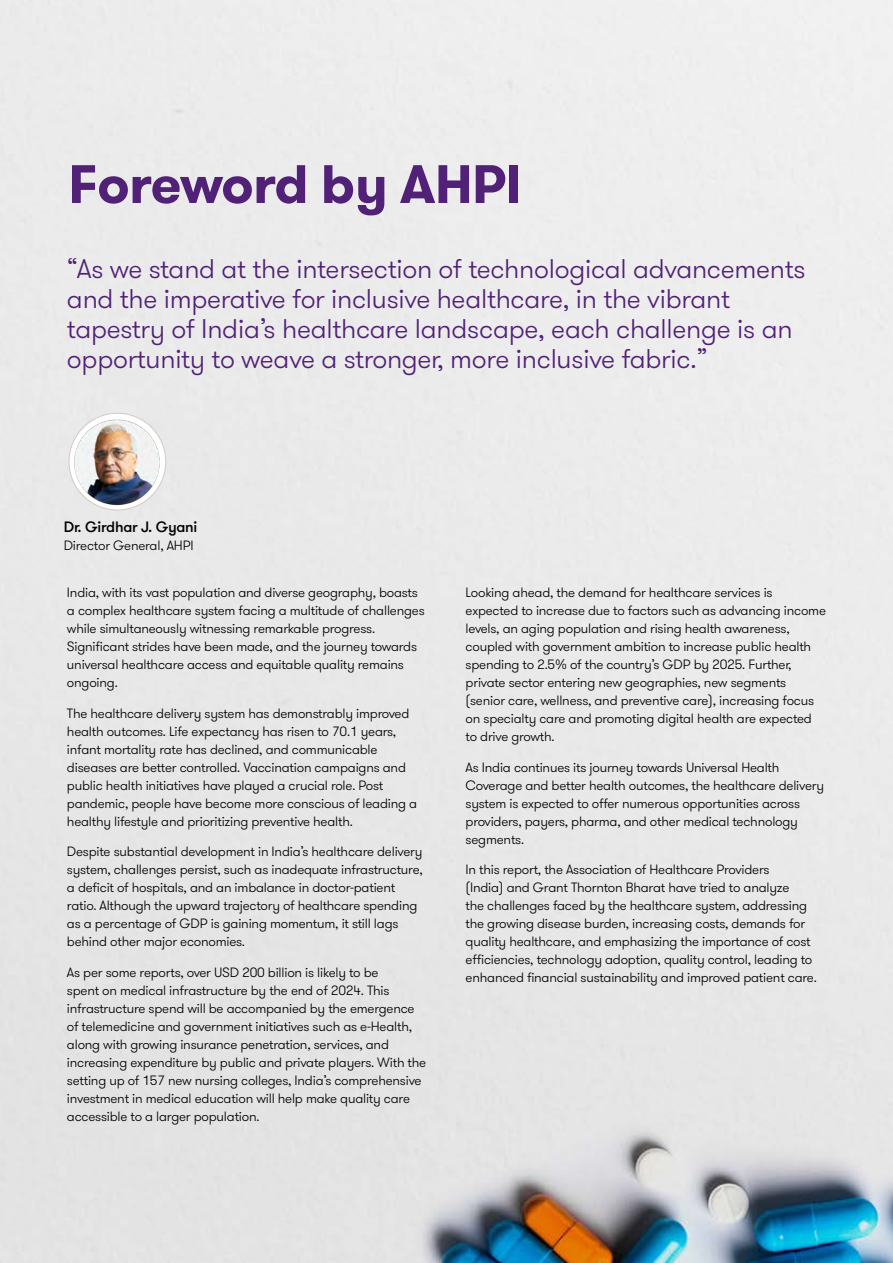
<style>
.page{position:relative;width:893px;height:1263px;background:#e9e9e9}
.page>*{position:absolute;margin:0;border:0;box-sizing:border-box;transform-origin:0 0}
.t1{font:700 54px "GT Walsheim Pro";letter-spacing:-.01em;color:#512178}
.t2{font:300 27px/30px "GT Walsheim Pro";letter-spacing:-.01em;color:#512178}
.t3{font:500 15px "GT Walsheim Pro";letter-spacing:-.015em;color:#000}
.t4{font:300 13.5px/18px "GT Walsheim Pro";letter-spacing:-.015em;color:#000}
</style>
<div class="page">
<svg style="left:69px;top:413px;width:97px;height:97px"></svg>
<img style="left:74px;top:418px;width:87px;height:87px">
<h1 class="t1" style="left:68px;top:149px;width:455px">Foreword by AHPI</h1>
<p class="t2" style="left:67px;top:254px;width:740px">“As we stand at the intersection of technological advancements and the imperative for inclusive healthcare, in the vibrant tapestry of India’s healthcare landscape, each challenge is an opportunity to weave a stronger, more inclusive fabric.”</p>
<p class="t3" style="left:64px;top:517px;width:135px">Dr. Girdhar J. Gyani</p>
<p class="t4" style="left:64px;top:536px;width:131px">Director General, AHPI</p>
<p class="t4" style="left:67px;top:584px;width:359px">India, with its vast population and diverse geography, boasts a complex healthcare system facing a multitude of challenges while simultaneously witnessing remarkable progress.<br>Significant strides have been made, and the journey towards universal healthcare access and equitable quality remains ongoing.</p>
<p class="t4" style="left:67px;top:704px;width:352px">The healthcare delivery system has demonstrably improved health outcomes. Life expectancy has risen to 70.1 years, infant mortality rate has declined, and communicable diseases are better controlled. Vaccination campaigns and public health initiatives have played a crucial role. Post pandemic, people have become more conscious of leading a healthy lifestyle and prioritizing preventive health.</p>
<p class="t4" style="left:67px;top:843px;width:357px">Despite substantial development in India’s healthcare delivery system, challenges persist, such as inadequate infrastructure, a deficit of hospitals, and an imbalance in doctor-patient ratio. Although the upward trajectory of healthcare spending as a percentage of GDP is gaining momentum, it still lags behind other major economies.</p>
<p class="t4" style="left:67px;top:964px;width:361px">As per some reports, over USD 200 billion is likely to be<br>spent on medical infrastructure by the end of 2024. This infrastructure spend will be accompanied by the emergence of telemedicine and government initiatives such as e-Health, along with growing insurance penetration, services, and increasing expenditure by public and private players. With the setting up of 157 new nursing colleges, India’s comprehensive investment in medical education will help make quality care accessible to a larger population.</p>
<p class="t4" style="left:466px;top:583px;width:362px">Looking ahead, the demand for healthcare services is expected to increase due to factors such as advancing income levels, an aging population and rising health awareness, coupled with government ambition to increase public health spending to 2.5% of the country’s GDP by 2025. Further, private sector entering new geographies, new segments (senior care, wellness, and preventive care), increasing focus on specialty care and promoting digital health are expected to drive growth.</p>
<p class="t4" style="left:466px;top:758px;width:360px">As India continues its journey towards Universal Health Coverage and better health outcomes, the healthcare delivery system is expected to offer numerous opportunities across providers, payers, pharma, and other medical technology segments.</p>
<p class="t4" style="left:466px;top:861px;width:353px">In this report, the Association of Healthcare Providers<br>(India) and Grant Thornton Bharat have tried to analyze<br>the challenges faced by the healthcare system, addressing the growing disease burden, increasing costs, demands for quality healthcare, and emphasizing the importance of cost efficiencies, technology adoption, quality control, leading to enhanced financial sustainability and improved patient care.</p>
</div>
